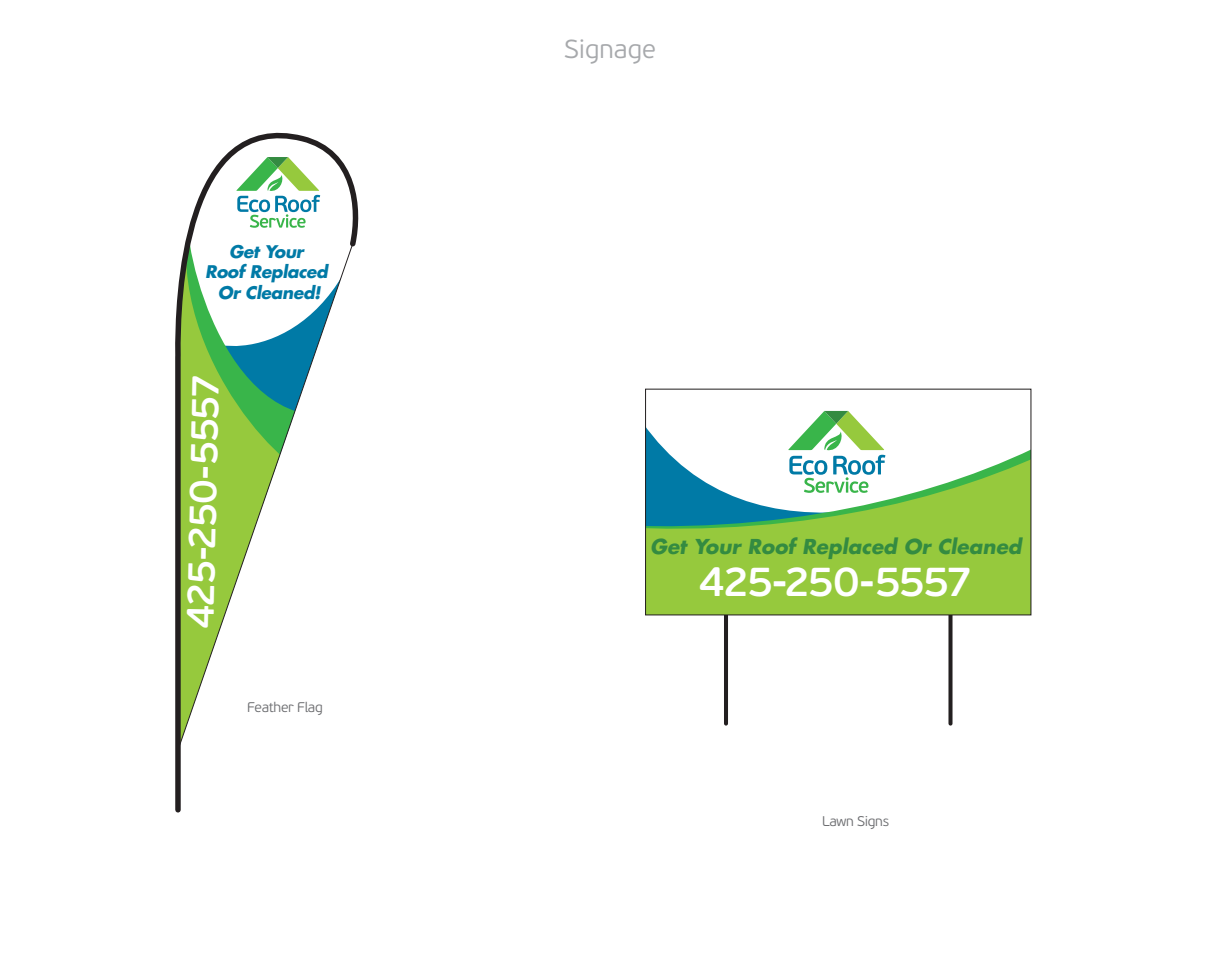
<style>
.page{position:relative;width:1220px;height:966px;background:#fff}
.page>*{position:absolute;margin:0;border:0;box-sizing:border-box;transform-origin:0 0}
.t1{font:600 42px "PF Beau Sans Pro";letter-spacing:-.04em;color:#fff}
.t2{font:600 39.1px "PF Beau Sans Pro";color:#fff}
.t3{font:300 26px "PF Beau Sans Pro";color:#a7a9ac}
.t4{font:italic 700 20px "Futura";color:#348b41}
.t5{font:italic 700 17px/20.4px "Futura";letter-spacing:-.02em;color:#007aa6;text-align:center}
.t6{font:300 14px "PF Beau Sans Pro";letter-spacing:-.02em;color:#6d6e71}
</style>
<div class="page">
<svg style="left:175px;top:132px;width:184px;height:681px"></svg>
<svg style="left:236px;top:157px;width:84px;height:71px"></svg>
<div style="left:724px;top:586px;width:229px;height:140px;border:4px solid #231f20"></div>
<svg style="left:647px;top:410px;width:382px;height:203px;fill:#96c93d"></svg>
<svg style="left:788px;top:411px;width:97px;height:82px"></svg>
<p class="t5" style="left:205px;top:241px;width:124px">Get Your<br>Roof Replaced<br>Or Cleaned!</p>
<h2 class="t2" style="left:178px;top:629px;width:257px;rotate:-89deg">425-250-5557</h2>
<p class="t6" style="left:247px;top:699px;width:77px">Feather Flag</p>
<h3 class="t3" style="left:564px;top:34px;width:93px">Signage</h3>
<p class="t4" style="left:650px;top:533px;width:373px">Get Your Roof Replaced Or Cleaned</p>
<h1 class="t1" style="left:699px;top:557px;width:275px">425-250-5557</h1>
<p class="t6" style="left:822px;top:813px;width:69px">Lawn Signs</p>
</div>
